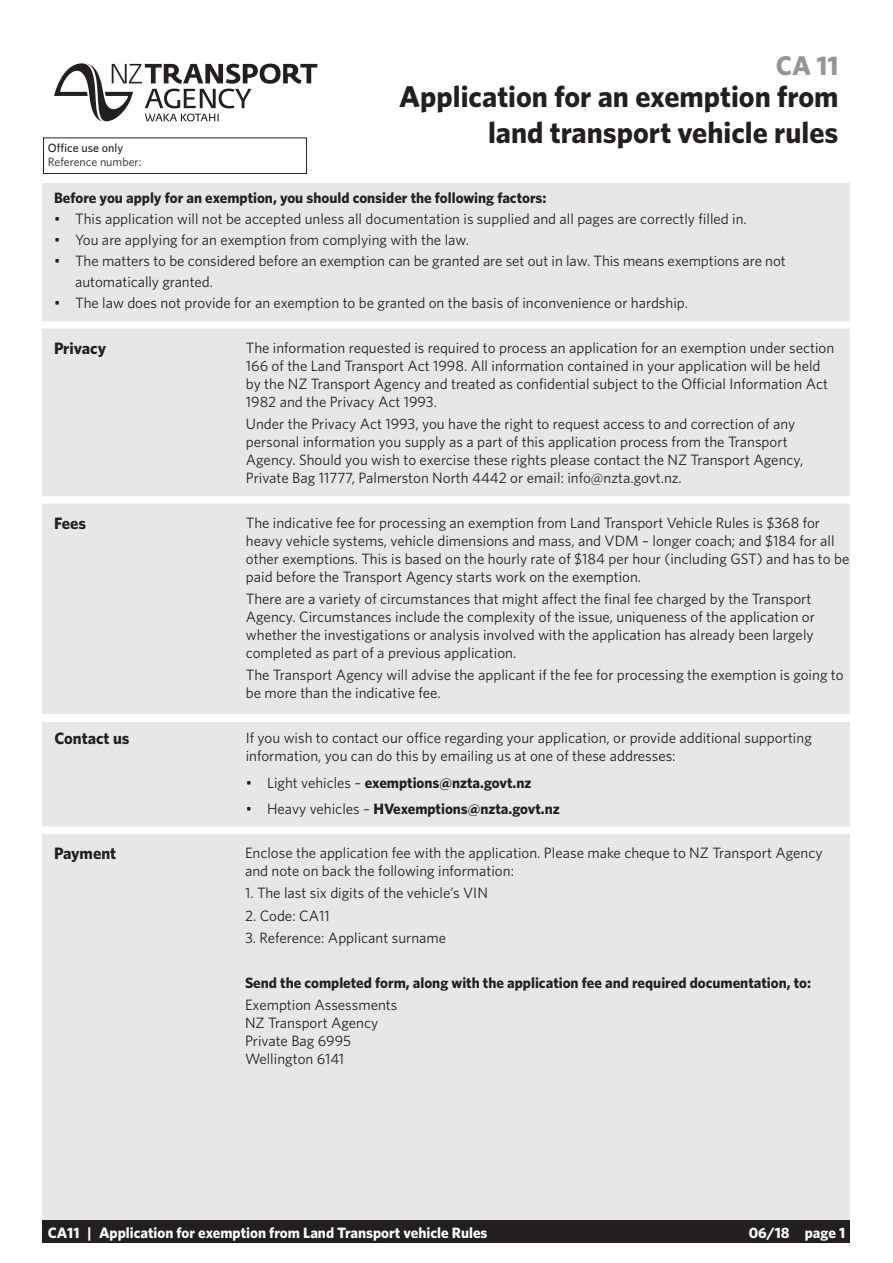
<style>
.page{position:relative;width:893px;height:1263px;background:#fff}
.page>*{position:absolute;margin:0;border:0;box-sizing:border-box;transform-origin:0 0}
.t1{font:700 30px/36px "Whitney";color:#231f20;text-align:right}
.t2{font:700 27px "Whitney";color:#939598}
.Heading_w_rule{font:700 16.5px "Whitney";color:#231f20}
.Heading_2{font:700 16.5px "Whitney";color:#231f20}
.body{font:15px/18px "Whitney";color:#231f20}
.body-2{font:700 15px "Whitney";color:#231f20}
.t3{font:700 15px "Whitney";color:#fff}
.t4{font:12px "Whitney";color:#231f20}
.t5{font:500 12px "Whitney";color:#231f20}
.s1{font-weight:400}
</style>
<div class="page">
<div style="left:42px;top:183px;width:808px;height:1039px;background:#e6e7e9"></div>
<div style="left:42px;top:1220px;width:808px;height:23px;background:#231f20"></div>
<svg style="left:43px;top:137px;width:264px;height:37px"></svg>
<svg style="left:54px;top:63px;width:263px;height:59px"></svg>
<div style="left:37px;top:321px;width:818px;height:8px;background:#fff"></div>
<div style="left:37px;top:496px;width:818px;height:8px;background:#fff"></div>
<div style="left:37px;top:826px;width:818px;height:8px;background:#fff"></div>
<div style="left:35px;top:715px;width:823px;height:7px;background:#fff"></div>
<p class="t5" style="left:48px;top:140px;width:77px">Office use only</p>
<p class="t4" style="left:48px;top:154px;width:95px">Reference number:</p>
<p class="t2" style="left:776px;top:48px;width:64px">CA 11</p>
<p class="t1" style="left:399px;top:78px;width:441px">Application for an exemption from land transport vehicle rules</p>
<p class="body-2" style="left:54px;top:188px;width:494px">Before you apply for an exemption, you should consider the following factors:</p>
<p class="body" style="left:54px;top:210px;width:694px">• This application will not be accepted unless all documentation is supplied and all pages are correctly filled in.</p>
<p class="body" style="left:54px;top:231px;width:417px">• You are applying for an exemption from complying with the law.</p>
<p class="body" style="left:75px;top:250px;width:712px;line-height:21px;text-indent:-21px">• The matters to be considered before an exemption can be granted are set out in law. This means exemptions are not automatically granted.</p>
<p class="body" style="left:54px;top:294px;width:635px">• The law does not provide for an exemption to be granted on the basis of inconvenience or hardship.</p>
<p class="body" style="left:246px;top:338px;width:590px">The information requested is required to process an application for an exemption under section 166 of the Land Transport Act 1998. All information contained in your application will be held by the NZ Transport Agency and treated as confidential subject to the Official Information Act 1982 and the Privacy Act 1993.</p>
<p class="body" style="left:246px;top:415px;width:559px">Under the Privacy Act 1993, you have the right to request access to and correction of any personal information you supply as a part of this application process from the Transport Agency. Should you wish to exercise these rights please contact the NZ Transport Agency, Private Bag 11777, Palmerston North 4442 or email: info@nzta.govt.nz.</p>
<p class="Heading_w_rule" style="left:54px;top:337px;width:54px">Privacy</p>
<p class="Heading_w_rule" style="left:54px;top:512px;width:34px">Fees</p>
<p class="body" style="left:246px;top:513px;width:605px">The indicative fee for processing an exemption from Land Transport Vehicle Rules is $368 for heavy vehicle systems, vehicle dimensions and mass, and VDM – longer coach; and $184 for all other exemptions. This is based on the hourly rate of $184 per hour (including GST) and has to be paid before the Transport Agency starts work on the exemption.</p>
<p class="body" style="left:246px;top:590px;width:571px">There are a variety of circumstances that might affect the final fee charged by the Transport Agency. Circumstances include the complexity of the issue, uniqueness of the application or whether the investigations or analysis involved with the application has already been largely completed as part of a previous application.</p>
<p class="body" style="left:246px;top:666px;width:599px">The Transport Agency will advise the applicant if the fee for processing the exemption is going to be more than the indicative fee.</p>
<p class="Heading_2" style="left:55px;top:727px;width:77px">Contact us</p>
<p class="body" style="left:246px;top:728px;width:568px">If you wish to contact our office regarding your application, or provide additional supporting information, you can do this by emailing us at one of these addresses:</p>
<p class="body-2" style="left:246px;top:772px;width:287px"><span class="s1">• Light vehicles –</span> exemptions@nzta.govt.nz</p>
<p class="body-2" style="left:246px;top:799px;width:316px"><span class="s1">• Heavy vehicles –</span> HVexemptions@nzta.govt.nz</p>
<p class="Heading_w_rule" style="left:54px;top:843px;width:64px">Payment</p>
<p class="body" style="left:245px;top:844px;width:579px">Enclose the application fee with the application. Please make cheque to NZ Transport Agency and note on back the following information:</p>
<p class="body" style="left:245px;top:884px;width:244px">1. The last six digits of the vehicle’s VIN</p>
<p class="body" style="left:245px;top:906px;width:86px">2. Code: CA11</p>
<p class="body" style="left:245px;top:928px;width:203px">3. Reference: Applicant surname</p>
<p class="body-2" style="left:245px;top:972px;width:568px">Send the completed form, along with the application fee and required documentation, to:</p>
<p class="body" style="left:245px;top:995px;width:154px">Exemption Assessments<br>NZ Transport Agency<br>Private Bag 6995<br>Wellington 6141</p>
<p class="t3" style="left:48px;top:1222px;width:441px">CA11 | Application for exemption from Land Transport vehicle Rules</p>
<p class="t3" style="left:749px;top:1222px;width:98px">06/18 page 1</p>
</div>
